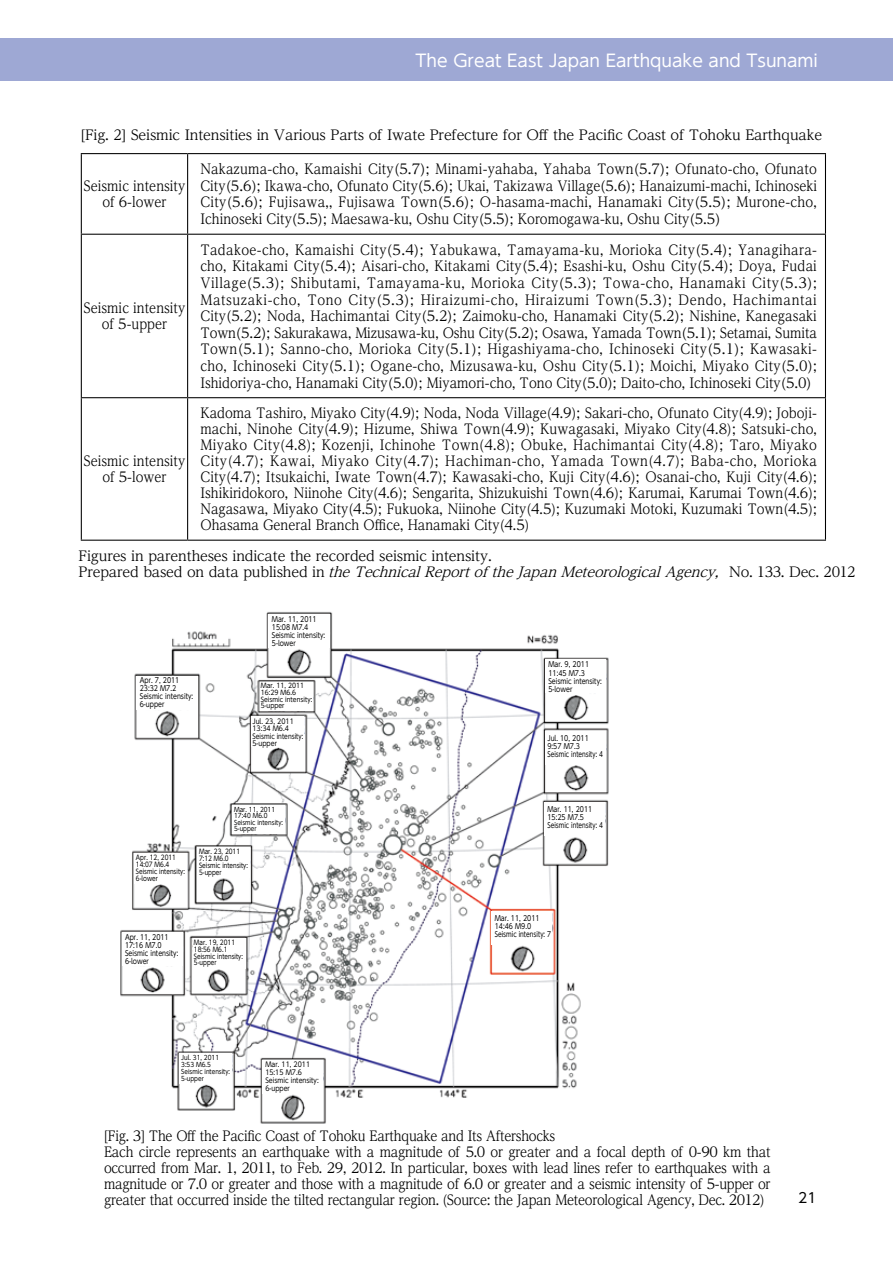
<style>
.page{position:relative;width:893px;height:1263px;background:#fff}
.page>*{position:absolute;margin:0;border:0;box-sizing:border-box;transform-origin:0 0}
.t1{font:16.95px "UD Shin Go Pr 6";color:#fff}
.t2{font:13.8px/15.9px "UD Reimin Pr 6";letter-spacing:-.015em;color:#000;text-align:center;scale:.9 1}
.t3{font:13.8px/16.6px "UD Reimin Pr 6";letter-spacing:-.015em;color:#000}
.t4{font:13.8px "UD Shin Go Pr 6";color:#000}
.t5{font:7.5px/8.1px "UD Shin Go Pr 6";color:#000;scale:.85 1}
.t6{font:7.05px/7.5px "UD Shin Go Pr 6";color:#000;scale:.89 1}
.t7{font:6.75px/7.1px "UD Shin Go Pr 6";color:#000;scale:.85 1}
.t8{font:6.75px/6.8px "UD Shin Go Pr 6";color:#000;scale:.91 1}
.t9{font:6.45px/6.4px "UD Shin Go Pr 6";color:#000;scale:.89 1}
.s1{font-style:italic}
</style>
<div class="page">
<div style="left:0;top:38px;width:893px;height:43px;background:#9ea8d4"></div>
<img style="left:120px;top:612px;width:489px;height:512px">
<div style="left:268px;top:614px;width:61px;height:34px;background:#fff"></div>
<div style="left:136px;top:676px;width:62px;height:34px;background:#fff"></div>
<div style="left:251px;top:716px;width:53px;height:30px;background:#fff"></div>
<div style="left:197px;top:847px;width:53px;height:30px;background:#fff"></div>
<div style="left:134px;top:853px;width:53px;height:30px;background:#fff"></div>
<div style="left:193px;top:938px;width:52px;height:30px;background:#fff"></div>
<div style="left:179px;top:1053px;width:53px;height:30px;background:#fff"></div>
<div style="left:123px;top:932px;width:60px;height:34px;background:#fff"></div>
<div style="left:263px;top:1060px;width:60px;height:33px;background:#fff"></div>
<div style="left:492px;top:911px;width:60px;height:33px;background:#fff"></div>
<div style="left:544px;top:802px;width:61px;height:34px;background:#fff"></div>
<div style="left:545px;top:731px;width:61px;height:33px;background:#fff"></div>
<div style="left:545px;top:660px;width:61px;height:33px;background:#fff"></div>
<div style="left:260px;top:682px;width:53px;height:29px;background:#fff"></div>
<div style="left:232px;top:805px;width:53px;height:29px;background:#fff"></div>
<hr style="left:81px;top:153px;width:107px;height:1px;background:#000">
<hr style="left:81px;top:154px;width:1px;height:80px;background:#000">
<hr style="left:188px;top:153px;width:638px;height:1px;background:#000">
<hr style="left:187px;top:154px;width:1px;height:80px;background:#000">
<hr style="left:825px;top:154px;width:1px;height:80px;background:#000">
<hr style="left:81px;top:234px;width:107px;height:1px;background:#000">
<hr style="left:81px;top:235px;width:1px;height:162px;background:#000">
<hr style="left:188px;top:234px;width:638px;height:1px;background:#000">
<hr style="left:187px;top:235px;width:1px;height:162px;background:#000">
<hr style="left:825px;top:235px;width:1px;height:162px;background:#000">
<hr style="left:81px;top:397px;width:107px;height:1px;background:#000">
<hr style="left:81px;top:398px;width:1px;height:142px;background:#000">
<hr style="left:188px;top:397px;width:638px;height:1px;background:#000">
<hr style="left:187px;top:398px;width:1px;height:142px;background:#000">
<hr style="left:825px;top:398px;width:1px;height:142px;background:#000">
<hr style="left:81px;top:540px;width:107px;height:1px;background:#000">
<hr style="left:188px;top:540px;width:638px;height:1px;background:#000">
<p class="t1" style="left:416px;top:47px;width:404px">The Great East Japan Earthquake and Tsunami</p>
<p class="t3" style="left:80px;top:126px;width:743px">[Fig. 2] Seismic Intensities in Various Parts of Iwate Prefecture for Off the Pacific Coast of Tohoku Earthquake</p>
<p class="t2" style="left:84px;top:178px;width:115px">Seismic intensity of 6-lower</p>
<p class="t2" style="left:84px;top:300px;width:115px">Seismic intensity of 5-upper</p>
<p class="t2" style="left:84px;top:453px;width:115px">Seismic intensity of 5-lower</p>
<p class="t2" style="left:200px;top:160px;width:687px;line-height:16.6px;text-align:justify">Nakazuma-cho, Kamaishi City(5.7); Minami-yahaba, Yahaba Town(5.7); Ofunato-cho, Ofunato City(5.6); Ikawa-cho, Ofunato City(5.6); Ukai, Takizawa Village(5.6); Hanaizumi-machi, Ichinoseki City(5.6); Fujisawa,, Fujisawa Town(5.6); O-hasama-machi, Hanamaki City(5.5); Murone-cho, Ichinoseki City(5.5); Maesawa-ku, Oshu City(5.5); Koromogawa-ku, Oshu City(5.5)</p>
<p class="t2" style="left:200px;top:241px;width:687px;line-height:16.6px;text-align:justify">Tadakoe-cho, Kamaishi City(5.4); Yabukawa, Tamayama-ku, Morioka City(5.4); Yanagihara&shy;cho, Kitakami City(5.4); Aisari-cho, Kitakami City(5.4); Esashi-ku, Oshu City(5.4); Doya, Fudai Village(5.3); Shibutami, Tamayama-ku, Morioka City(5.3); Towa-cho, Hanamaki City(5.3); Matsuzaki-cho, Tono City(5.3); Hiraizumi-cho, Hiraizumi Town(5.3); Dendo, Hachimantai City(5.2); Noda, Hachimantai City(5.2); Zaimoku-cho, Hanamaki City(5.2); Nishine, Kanegasaki Town(5.2); Sakurakawa, Mizusawa-ku, Oshu City(5.2); Osawa, Yamada Town(5.1); Setamai, Sumita Town(5.1); Sanno-cho, Morioka City(5.1); Higashiyama-cho, Ichinoseki City(5.1); Kawasaki&shy;cho, Ichinoseki City(5.1); Ogane-cho, Mizusawa-ku, Oshu City(5.1); Moichi, Miyako City(5.0); Ishidoriya-cho, Hanamaki City(5.0); Miyamori-cho, Tono City(5.0); Daito-cho, Ichinoseki City(5.0)</p>
<p class="t2" style="left:200px;top:405px;width:687px;text-align:justify">Kadoma Tashiro, Miyako City(4.9); Noda, Noda Village(4.9); Sakari-cho, Ofunato City(4.9); Joboji&shy;machi, Ninohe City(4.9); Hizume, Shiwa Town(4.9); Kuwagasaki, Miyako City(4.8); Satsuki-cho, Miyako City(4.8); Kozenji, Ichinohe Town(4.8); Obuke, Hachimantai City(4.8); Taro, Miyako City(4.7); Kawai, Miyako City(4.7); Hachiman-cho, Yamada Town(4.7); Baba-cho, Morioka City(4.7); Itsukaichi, Iwate Town(4.7); Kawasaki-cho, Kuji City(4.6); Osanai-cho, Kuji City(4.6); Ishikiridokoro, Niinohe City(4.6); Sengarita, Shizukuishi Town(4.6); Karumai, Karumai Town(4.6); Nagasawa, Miyako City(4.5); Fukuoka, Niinohe City(4.5); Kuzumaki Motoki, Kuzumaki Town(4.5); Ohasama General Branch Office, Hanamaki City(4.5)</p>
<p class="t3" style="left:78px;top:547px;width:779px">Figures in parentheses indicate the recorded seismic intensity.<br>P r e p a r e d b a s e d o n d a t a p u b l i s h e d i n <span class="s1">theTechnicalReportoftheJapanMeteorologicalAgency,</span> N o . 1 3 3 . D e c . 2 0 1 2</p>
<p class="t5" style="left:140px;top:676px;width:64px">Apr. 7, 2011<br>23:32 M7.2<br>Seismic intensity:<br>6-upper</p>
<p class="t5" style="left:272px;top:615px;width:64px">Mar. 11, 2011<br>15:08 M7.4<br>Seismic intensity:<br>5-lower</p>
<p class="t8" style="left:261px;top:682px;width:58px">Mar. 11, 2011<br>16:29 M6.6<br>Seismic intensity:<br>5-upper</p>
<p class="t6" style="left:252px;top:717px;width:59px">Jul. 23, 2011<br>13:34 M6.4<br>Seismic intensity:<br>5-upper</p>
<p class="t9" style="left:234px;top:806px;width:57px">Mar. 11, 2011<br>17:40 M6.0<br>Seismic intensity:<br>5-upper</p>
<p class="t7" style="left:136px;top:853px;width:59px">Apr. 12, 2011<br>14:07 M6.4<br>Seismic intensity:<br>6-lower</p>
<p class="t7" style="left:199px;top:847px;width:59px">Mar. 23, 2011<br>7:12 M6.0<br>Seismic intensity:<br>5-upper</p>
<p class="t5" style="left:125px;top:933px;width:64px">Apr. 11, 2011<br>17:16 M7.0<br>Seismic intensity:<br>6-lower</p>
<p class="t7" style="left:194px;top:939px;width:59px">Mar. 19, 2011<br>18:56 M6.1<br>Seismic intensity:<br>5-upper</p>
<p class="t5" style="left:548px;top:660px;width:64px">Mar. 9, 2011<br>11:45 M7.3<br>Seismic intensity:<br>5-lower</p>
<p class="t5" style="left:547px;top:734px;width:67px">Jul. 10, 2011<br>9:57 M7.3<br>Seismic intensity: 4</p>
<p class="t5" style="left:547px;top:805px;width:67px">Mar. 11, 2011<br>15:25 M7.5<br>Seismic intensity: 4</p>
<p class="t5" style="left:495px;top:913px;width:68px">Mar. 11, 2011<br>14:46 M9.0<br>Seismic intensity: 7</p>
<p class="t9" style="left:181px;top:1054px;width:57px">Jul. 31, 2011<br>3:53 M6.5<br>Seismic intensity:<br>5-upper</p>
<p class="t6" style="left:265px;top:1060px;width:62px;line-height:8.1px">Mar. 11, 2011<br>15:15 M7.6<br>Seismic intensity:<br>6-upper</p>
<p class="t2" style="left:104px;top:1127px;width:743px;text-align:left">[Fig. 3] The Off the Pacific Coast of Tohoku Earthquake and Its Aftershocks<br>Each circle represents an earthquake with a magnitude of 5.0 or greater and a focal depth of 0-90 km that occurred from Mar. 1, 2011, to Feb. 29, 2012. In particular, boxes with lead lines refer to earthquakes with a magnitude or 7.0 or greater and those with a magnitude of 6.0 or greater and a seismic intensity of 5-upper or greater that occurred inside the tilted rectangular region. (Source: the Japan Meteorological Agency, Dec. 2012)</p>
<p class="t4" style="left:798px;top:1186px;width:20px">21</p>
</div>
